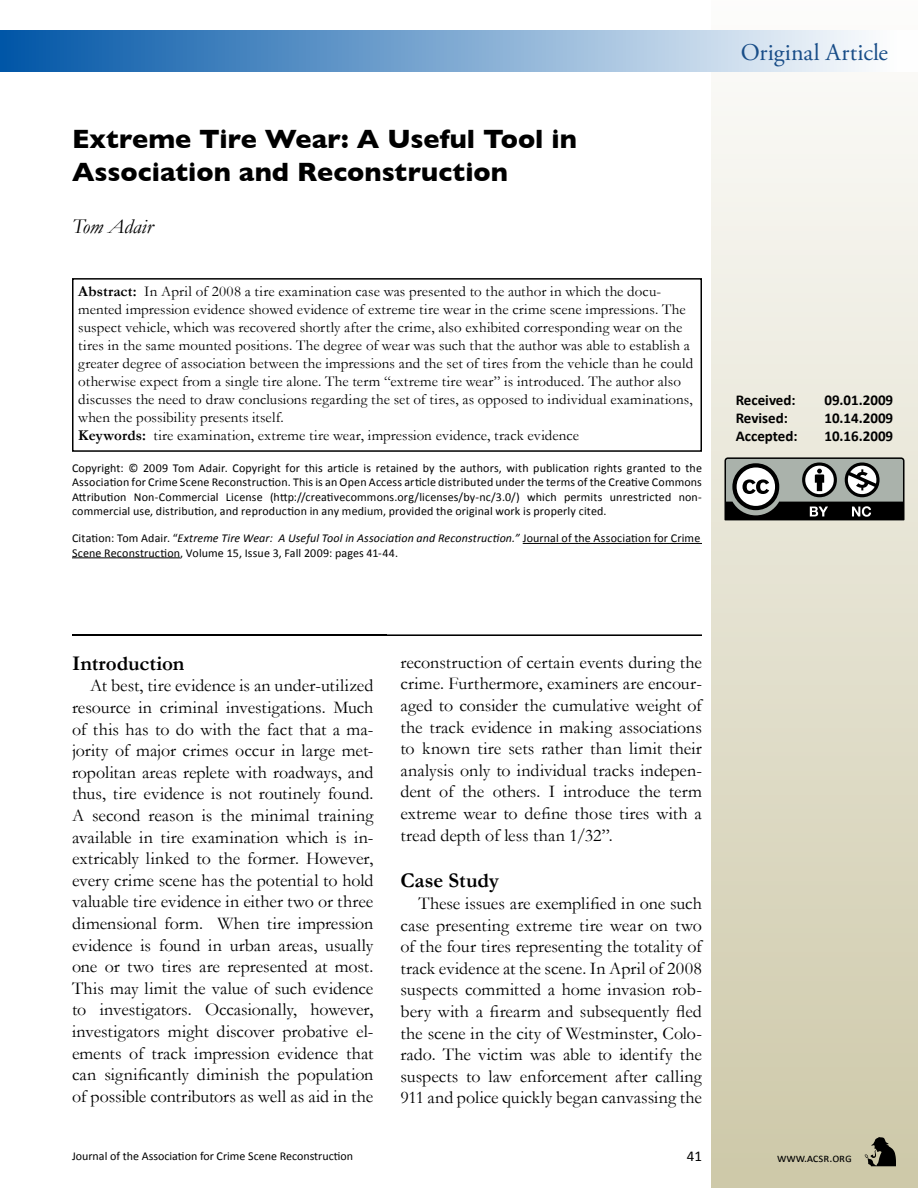
<style>
.page{position:relative;width:918px;height:1188px;background:#fff}
.page>*{position:absolute;margin:0;border:0;box-sizing:border-box;transform-origin:0 0}
.Article_Title{font:700 27px/32.4px "Gill Sans";color:#000}
.Article_Type_Tag{font:24px "Adobe Garamond Pro";letter-spacing:.005em;color:#184d88}
.Body_Section_Header{font:700 21px "Garamond";color:#000}
.Author{font:italic 21px "Garamond";color:#000}
.Body{font:18px/21.6px "Garamond";color:#000;text-align:justify}
.t1{font:15px/18px "Garamond";letter-spacing:.005em;color:#000}
.t2{font:700 15px "Calibri";color:#000}
.t3{font:15px "Calibri";color:#000}
.Citation{font:12px/14.4px "Calibri";letter-spacing:.01em;color:#000;text-align:justify}
.Footer_acsr{font:12px "Calibri";color:#000}
.s1{font-weight:700}
.s2{font-style:italic}
</style>
<div class="page">
<div style="left:711px;top:0;width:207px;height:1188px;background:linear-gradient(to bottom,#fcfcfb,#cdc8a8)"></div>
<svg style="left:865px;top:1137px;width:31px;height:29px"></svg>
<div style="left:72px;top:278px;width:630px;height:174px;border:2px solid #000"></div>
<div style="left:0;top:31px;width:918px;height:41px;background:linear-gradient(to right,#0055a6,#fff)"></div>
<hr style="left:523px;top:543px;width:179px;height:1px;background:#000">
<hr style="left:72px;top:557px;width:108px;height:1px;background:#000">
<hr style="left:72px;top:634px;width:630px;height:2px;background:#000">
<svg style="left:724px;top:457px;width:180px;height:63px"></svg>
<p class="Article_Title" style="left:72px;top:123px;width:507px">Extreme Tire Wear: A Useful Tool in<br>Association and Reconstruction</p>
<p class="Author" style="left:72px;top:214px;width:82px">Tom Adair</p>
<p class="t1" style="left:78px;top:282px;width:616px"><span class="s1">Abstract:</span> In April of 2008 a tire examination case was presented to the author in which the docu&shy;mented impression evidence showed evidence of extreme tire wear in the crime scene impressions. The suspect vehicle, which was recovered shortly after the crime, also exhibited corresponding wear on the tires in the same mounted positions. The degree of wear was such that the author was able to establish a greater degree of association between the impressions and the set of tires from the vehicle than he could otherwise expect from a single tire alone. The term “extreme tire wear” is introduced. The author also discusses the need to draw conclusions regarding the set of tires, as opposed to individual examinations, when the possibility presents itself.</p>
<p class="t1" style="left:78px;top:426px;width:502px"><span class="s1">Keywords:</span> tire examination, extreme tire wear, impression evidence, track evidence</p>
<p class="Citation" style="left:72px;top:460px;width:632px">Copyright: © 2009 Tom Adair. Copyright for this article is retained by the authors, with publication rights granted to the Association for Crime Scene Reconstruction. This is an Open Access article distributed under the terms of the Creative Commons Attribution Non-Commercial License (http://creativecommons.org/licenses/by-nc/3.0/) which permits unrestricted non&shy;commercial use, distribution, and reproduction in any medium, provided the original work is properly cited.</p>
<p class="Citation" style="left:72px;top:530px;width:630px">Citation: Tom Adair. “<span class="s2">Extreme Tire Wear: A Useful Tool in Association and Reconstruction.”</span> Journal of the Association for Crime<br>Scene Reconstruction, Volume 15, Issue 3, Fall 2009: pages 41-44.</p>
<p class="Article_Type_Tag" style="left:741px;top:38px;width:149px">Original Article</p>
<p class="t2" style="left:736px;top:391px;width:61px">Received:</p>
<p class="t2" style="left:824px;top:391px;width:70px">09.01.2009</p>
<p class="t2" style="left:736px;top:409px;width:54px">Revised:</p>
<p class="t2" style="left:824px;top:409px;width:70px">10.14.2009</p>
<p class="t2" style="left:736px;top:427px;width:63px">Accepted:</p>
<p class="t2" style="left:824px;top:427px;width:70px">10.16.2009</p>
<p class="Body_Section_Header" style="left:72px;top:651px;width:114px">Introduction</p>
<p class="Body" style="left:72px;top:675px;width:303px;text-indent:18px">At best, tire evidence is an under-utilized resource in criminal investigations. Much of this has to do with the fact that a ma&shy;jority of major crimes occur in large met&shy;ropolitan areas replete with roadways, and thus, tire evidence is not routinely found.<br>A second reason is the minimal training available in tire examination which is in&shy;extricably linked to the former. However, every crime scene has the potential to hold valuable tire evidence in either two or three dimensional form. When tire impression evidence is found in urban areas, usually one or two tires are represented at most.<br>This may limit the value of such evidence to investigators. Occasionally, however, investigators might discover probative el&shy;ements of track impression evidence that can significantly diminish the population of possible contributors as well as aid in the</p>
<p class="Body" style="left:401px;top:651px;width:303px">reconstruction of certain events during the crime. Furthermore, examiners are encour&shy;aged to consider the cumulative weight of the track evidence in making associations to known tire sets rather than limit their analysis only to individual tracks indepen&shy;dent of the others. I introduce the term extreme wear to define those tires with a tread depth of less than 1/32”.</p>
<p class="Body_Section_Header" style="left:401px;top:868px;width:100px">Case Study</p>
<p class="Body" style="left:401px;top:892px;width:303px;text-indent:18px">These issues are exemplified in one such case presenting extreme tire wear on two of the four tires representing the totality of track evidence at the scene. In April of 2008 suspects committed a home invasion rob&shy;bery with a firearm and subsequently fled the scene in the city of Westminster, Colo&shy;rado. The victim was able to identify the suspects to law enforcement after calling 911 and police quickly began canvassing the</p>
<p class="Citation" style="left:72px;top:1148px;width:283px">Journal of the Association for Crime Scene Reconstruction</p>
<p class="t3" style="left:687px;top:1147px;width:17px">41</p>
<p class="Footer_acsr" style="left:777px;top:1150px;width:76px">www.acsr.org</p>
</div>
